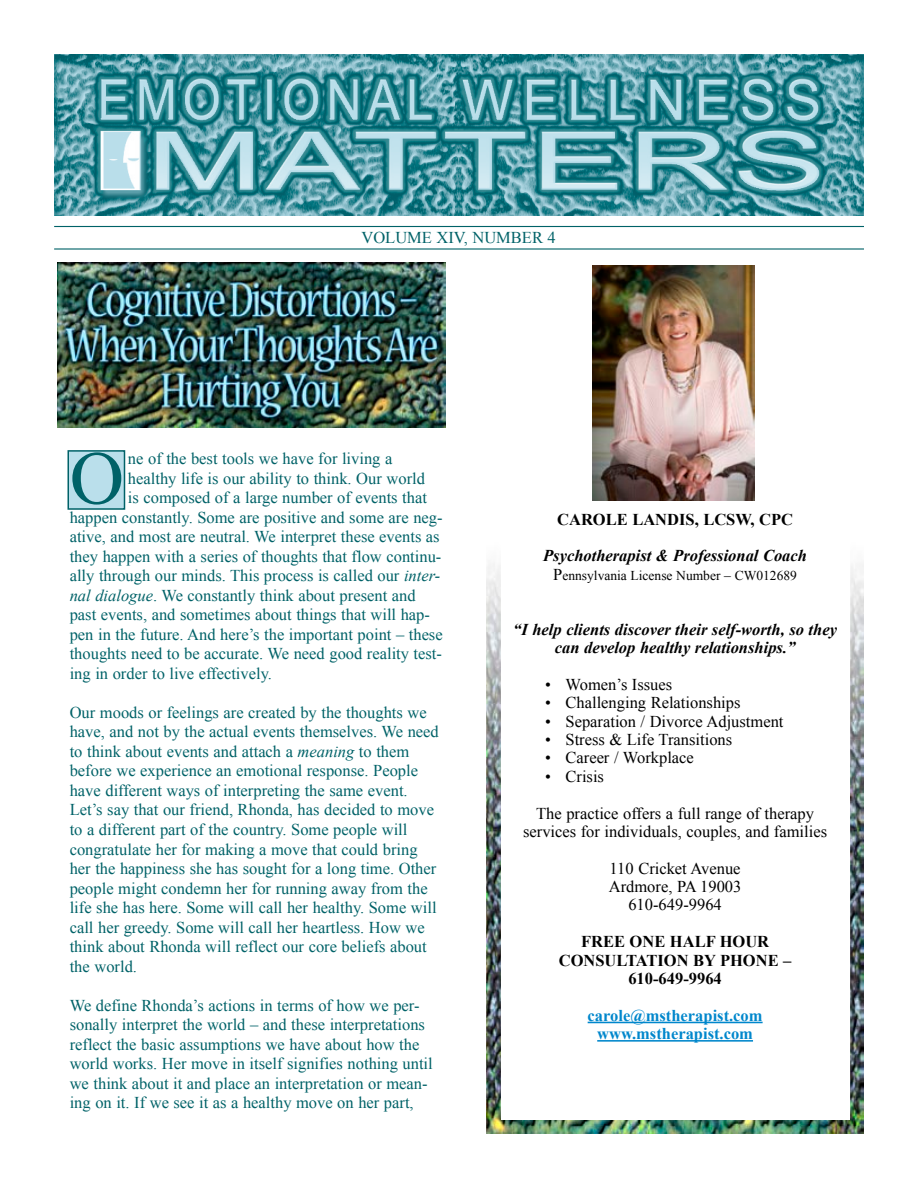
<style>
.page{position:relative;width:918px;height:1188px;background:#fff}
.page>*{position:absolute;margin:0;border:0;box-sizing:border-box;transform-origin:0 0}
.t1{font:75.45px "Times New Roman";color:#006268}
.t2{font:16.5px/19.5px "Times New Roman";color:#006268}
.t3{font:16.5px/18.5px "Times New Roman";color:#000;text-align:center}
.t4{font:italic 700 16.5px/18.5px "Times New Roman";color:#000;text-align:center}
.t5{font:700 16.5px/18.5px "Times New Roman";color:#000;text-align:center}
.t6{font:700 16.5px/18.5px "Times New Roman";color:#0087cc;text-align:center}
.t7{font:13.5px "Times New Roman";color:#000}
.s1{font-style:italic}
.s2{font-size:16.5px}
</style>
<div class="page">
<div style="left:68px;top:450px;width:57px;height:60px;background:#badfeb;border:2px solid #006268"></div>
<img style="left:54px;top:54px;width:810px;height:162px">
<hr style="left:54px;top:226px;width:810px;height:1px;background:#006268">
<hr style="left:54px;top:248px;width:810px;height:2px;background:#006268">
<img style="left:486px;top:563px;width:378px;height:570px">
<img style="left:57px;top:262px;width:389px;height:165px">
<div style="left:501px;top:503px;width:348px;height:616px;background:#fff"></div>
<hr style="left:588px;top:1022px;width:175px;height:1px;background:#0087cc">
<hr style="left:597px;top:1040px;width:156px;height:2px;background:#0087cc">
<img style="left:592px;top:266px;width:162px;height:234px">
<p class="t2" style="left:361px;top:228px;width:196px">VOLUME XIV, NUMBER 4</p>
<h1 class="t1" style="left:70px;top:427px;width:56px">O</h1>
<p class="t2" style="left:128px;top:449px;width:266px">ne of the best tools we have for living a</p>
<p class="t2" style="left:128px;top:468px;width:299px">healthy life is our ability to think. Our world</p>
<p class="t2" style="left:128px;top:488px;width:301px">is composed of a large number of events that</p>
<p class="t2" style="left:70px;top:507px;width:374px">happen constantly. Some are positive and some are neg-</p>
<p class="t2" style="left:70px;top:527px;width:371px">ative, and most are neutral. We interpret these events as</p>
<p class="t2" style="left:70px;top:546px;width:373px">they happen with a series of thoughts that flow continu-</p>
<p class="t2" style="left:70px;top:566px;width:372px">ally through our minds. This process is called our <span class="s1">inter-</span></p>
<p class="t2" style="left:70px;top:585px;width:347px"><span class="s1">nal dialogue</span>. We constantly think about present and</p>
<p class="t2" style="left:70px;top:605px;width:362px">past events, and sometimes about things that will hap-</p>
<p class="t2" style="left:70px;top:624px;width:374px">pen in the future. And here’s the important point – these</p>
<p class="t2" style="left:70px;top:644px;width:374px">thoughts need to be accurate. We need good reality test-</p>
<p class="t2" style="left:70px;top:663px;width:204px">ing in order to live effectively.</p>
<p class="t2" style="left:70px;top:702px;width:371px">Our moods or feelings are created by the thoughts we have, and not by the actual events themselves. We need to think about events and attach a <span class="s1">meaning</span> to them before we experience an emotional response. People have different ways of interpreting the same event.<br>Let’s say that our friend, Rhonda, has decided to move to a different part of the country. Some people will congratulate her for making a move that could bring her the happiness she has sought for a long time. Other people might condemn her for running away from the life she has here. Some will call her healthy. Some will call her greedy. Some will call her heartless. How we think about Rhonda will reflect our core beliefs about the world.</p>
<p class="t2" style="left:70px;top:995px;width:365px">We define Rhonda’s actions in terms of how we per&shy;sonally interpret the world – and these interpretations reflect the basic assumptions we have about how the world works. Her move in itself signifies nothing until we think about it and place an interpretation or mean&shy;ing on it. If we see it as a healthy move on her part,</p>
<p class="t5" style="left:557px;top:509px;width:237px">CAROLE LANDIS, LCSW, CPC</p>
<p class="t4" style="left:543px;top:546px;width:265px">Psychotherapist &amp; Professional Coach</p>
<p class="t7" style="left:553px;top:566px;width:245px"><span class="s2">P</span>ennsylvania License Number – CW012689</p>
<p class="t4" style="left:513px;top:620px;width:325px">“I help clients discover their self-worth, so they can develop healthy relationships.”</p>
<p class="t3" style="left:545px;top:675px;width:129px">• Women’s Issues</p>
<p class="t3" style="left:545px;top:693px;width:197px">• Challenging Relationships</p>
<p class="t3" style="left:545px;top:712px;width:240px">• Separation / Divorce Adjustment</p>
<p class="t3" style="left:545px;top:730px;width:188px">• Stress &amp; Life Transitions</p>
<p class="t3" style="left:545px;top:748px;width:150px">• Career / Workplace</p>
<p class="t3" style="left:545px;top:767px;width:60px">• Crisis</p>
<p class="t3" style="left:523px;top:804px;width:306px">The practice offers a full range of therapy services for individuals, couples, and families</p>
<p class="t3" style="left:609px;top:859px;width:134px">110 Cricket Avenue<br>Ardmore, PA 19003<br>610-649-9964</p>
<p class="t5" style="left:559px;top:932px;width:234px">FREE ONE HALF HOUR<br>CONSULTATION BY PHONE –<br>610-649-9964</p>
<p class="t6" style="left:588px;top:1006px;width:176px">carole@mstherapist.com www.mstherapist.com</p>
</div>
